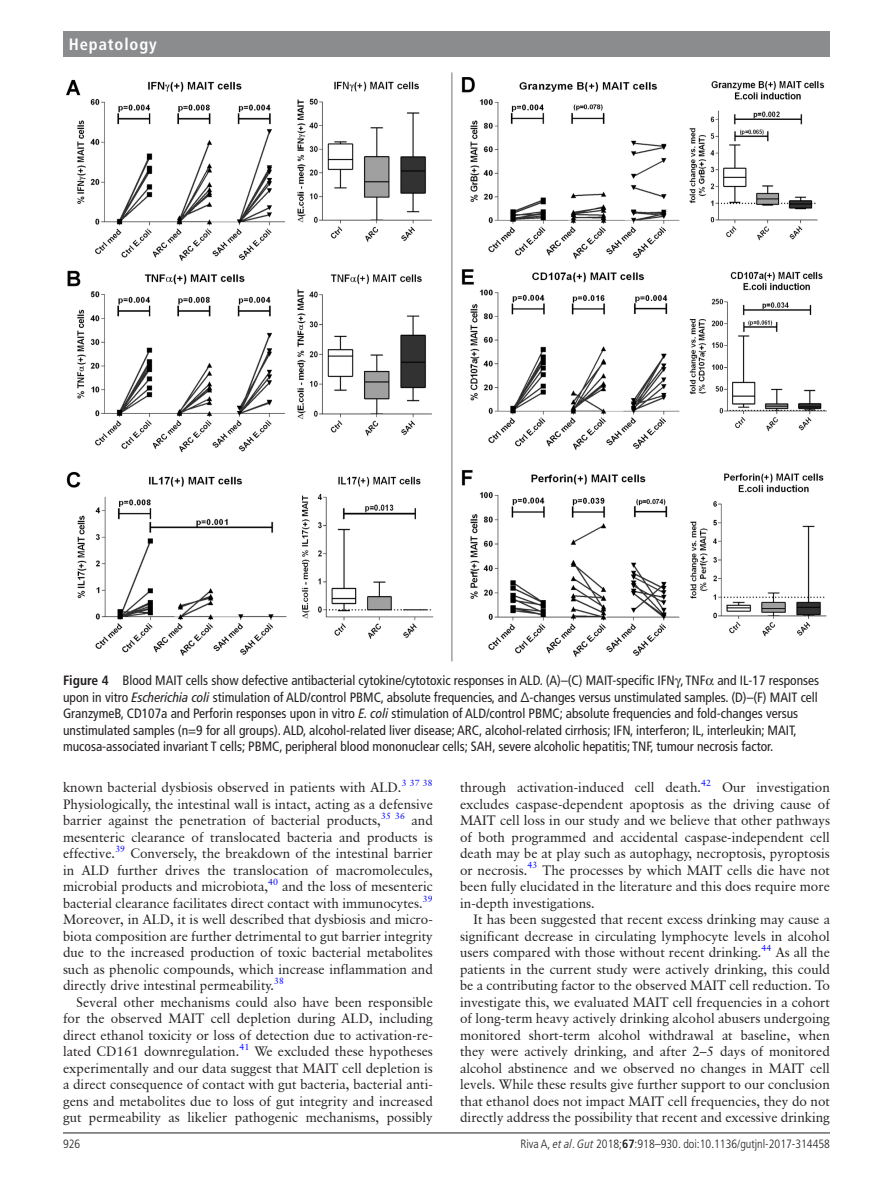
<style>
.page{position:relative;width:893px;height:1191px;background:#fff}
.page>*{position:absolute;margin:0;border:0;box-sizing:border-box;transform-origin:0 0}
.t1{font:700 condensed 16.5px "Frutiger LT Pro";letter-spacing:.055em;color:#fff}
.t2{font:13.5px/16.5px "Classical Garamond BT";color:#231f20;text-align:justify}
.t3{font:condensed 13.5px/16.5px "Frutiger LT Pro";color:#231f20}
.t4{font:300 condensed 12px "Frutiger LT Pro";color:#231f20}
.t5{font:9px "Classical Garamond BT";color:#00f}
.s1{font-weight:700}
.s2{font-style:italic}
</style>
<div class="page">
<hr style="left:63px;top:1132px;width:767px;height:1px;background:#231f20">
<div style="left:63px;top:31px;width:767px;height:25px;background:#8a8c8e"></div>
<img style="left:67px;top:72px;width:759px;height:589px">
<p class="t1" style="left:69px;top:34px;width:90px">Hepatology</p>
<p class="t3" style="left:63px;top:672px;width:758px"><span class="s1">Figure 4</span> Blood MAIT cells show defective antibacterial cytokine/cytotoxic responses in ALD. (A)–(C) MAIT-specific IFN , TNF and IL-17 responses upon in vitro <span class="s2">Escherichia coli</span> stimulation of ALD/control PBMC, absolute frequencies, and Δ-changes versus unstimulated samples. (D)–(F) MAIT cell GranzymeB, CD107a and Perforin responses upon in vitro <span class="s2">E. coli</span> stimulation of ALD/control PBMC; absolute frequencies and fold-changes versus unstimulated samples (n=9 for all groups). ALD, alcohol-related liver disease; ARC, alcohol-related cirrhosis; IFN, interferon; IL, interleukin; MAIT, mucosa-associated invariant T cells; PBMC, peripheral blood mononuclear cells; SAH, severe alcoholic hepatitis; TNF, tumour necrosis factor.</p>
<p class="t2" style="left:63px;top:779px;width:340px">known bacterial dysbiosis observed in patients with ALD.</p>
<p class="t5" style="left:402px;top:777px;width:33px">3 37 38</p>
<p class="t2" style="left:63px;top:795px;width:371px">Physiologically, the intestinal wall is intact, acting as a defensive barrier against the penetration of bacterial products,<sup>35</sup> <sup>36</sup></p>
<p class="t2" style="left:63px;top:812px;width:371px;text-indent:349px">and mesenteric clearance of translocated bacteria and products is effective.<sup>39</sup> Conversely, the breakdown of the intestinal barrier in ALD further drives the translocation of macromolecules, microbial products and microbiota,<sup>40</sup> and the loss of mesenteric bacterial clearance facilitates direct contact with immunocytes.<sup>39<br></sup>Moreover, in ALD, it is well described that dysbiosis and micro&shy;biota composition are further detrimental to gut barrier integrity due to the increased production of toxic bacterial metabolites such as phenolic compounds, which increase inflammation and directly drive intestinal permeability.<sup>38</sup></p>
<p class="t2" style="left:63px;top:993px;width:371px;text-indent:14px">Several other mechanisms could also have been responsible for the observed MAIT cell depletion during ALD, including direct ethanol toxicity or loss of detection due to activation-re&shy;lated CD161 downregulation.<sup>41</sup> We excluded these hypotheses experimentally and our data suggest that MAIT cell depletion is a direct consequence of contact with gut bacteria, bacterial anti&shy;gens and metabolites due to loss of gut integrity and increased gut permeability as likelier pathogenic mechanisms, possibly</p>
<p class="t2" style="left:460px;top:779px;width:253px">through activation-induced cell death.<sup>42</sup></p>
<p class="t2" style="left:460px;top:779px;width:371px;text-indent:262px">Our investigation excludes caspase-dependent apoptosis as the driving cause of MAIT cell loss in our study and we believe that other pathways of both programmed and accidental caspase-independent cell death may be at play such as autophagy, necroptosis, pyroptosis or necrosis.<sup>43</sup> The processes by which MAIT cells die have not been fully elucidated in the literature and this does require more in-depth investigations.</p>
<p class="t2" style="left:460px;top:911px;width:371px;text-indent:14px">It has been suggested that recent excess drinking may cause a significant decrease in circulating lymphocyte levels in alcohol users compared with those without recent drinking.<sup>44</sup> As all the patients in the current study were actively drinking, this could be a contributing factor to the observed MAIT cell reduction. To investigate this, we evaluated MAIT cell frequencies in a cohort of long-term heavy actively drinking alcohol abusers undergoing monitored short-term alcohol withdrawal at baseline, when they were actively drinking, and after 2–5 days of monitored alcohol abstinence and we observed no changes in MAIT cell levels. While these results give further support to our conclusion that ethanol does not impact MAIT cell frequencies, they do not directly address the possibility that recent and excessive drinking</p>
<p class="t4" style="left:63px;top:1136px;width:19px">926</p>
<p class="t4" style="left:520px;top:1136px;width:311px">Riva A, <span class="s2">et al</span>. <span class="s2">Gut</span> 2018;<span class="s1">67</span>:918–930. doi:10.1136/gutjnl-2017-314458</p>
</div>
